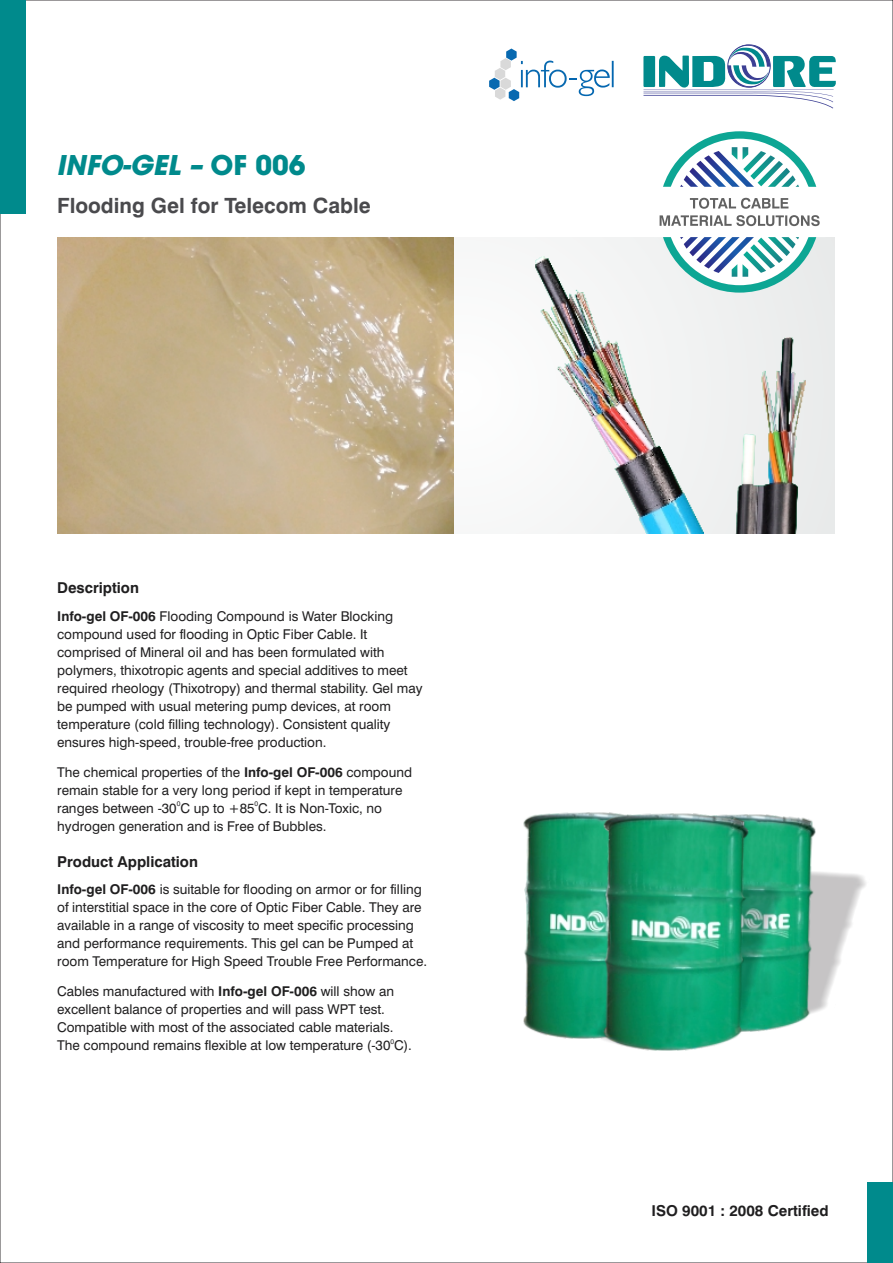
<style>
.page{position:relative;width:893px;height:1263px;background:#fff}
.page>*{position:absolute;margin:0;border:0;box-sizing:border-box;transform-origin:0 0}
.t1{font:italic 700 27px "ITC Avant Garde Std";color:#008a8c}
.t2{font:700 21px "Swiss 721 BT";color:#4a4a4d}
.t3{font:700 15px "Swiss 721 BT";color:#201f20}
.t4{font:13.5px/18px "Swiss 721 BT";color:#201f20}
.t5{font:6.75px "Swiss 721 BT";color:#201f20}
.s1{font-style:normal}
.s2{font-weight:700}
.s3{font-family:"Arial"}
</style>
<div class="page">
<div style="left:0;top:0;width:25px;height:213px;background:#008a8c"></div>
<svg style="left:643px;top:44px;width:193px;height:64px"></svg>
<div style="left:867px;top:1183px;width:26px;height:80px;background:#008a8c"></div>
<div style="left:57px;top:237px;width:777px;height:297px;background:linear-gradient(to bottom,#f4f4f3,#f3f4f3)"></div>
<img style="left:535px;top:257px;width:169px;height:277px">
<img style="left:735px;top:338px;width:71px;height:196px">
<svg style="left:659px;top:131px;width:161px;height:162px"></svg>
<svg style="left:489px;top:49px;width:125px;height:52px"></svg>
<img style="left:748px;top:815px;width:67px;height:56px">
<img style="left:523px;top:812px;width:90px;height:226px">
<svg style="left:591px;top:871px;width:275px;height:169px"></svg>
<img style="left:604px;top:813px;width:144px;height:238px">
<img style="left:57px;top:237px;width:396px;height:297px">
<h1 class="t1" style="left:56px;top:155px;width:251px">INFO-GEL – <span class="s1">OF 006</span></h1>
<h2 class="t2" style="left:57px;top:197px;width:315px">Flooding Gel for Telecom Cable</h2>
<p class="t3" style="left:57px;top:582px;width:83px">Description</p>
<p class="t4" style="left:57px;top:608px;width:367px"><span class="s2">Info-gel OF-006</span> Flooding Compound is Water Blocking compound used for flooding in Optic Fiber Cable. It comprised of Mineral oil and has been formulated with polymers, thixotropic agents and special additives to meet required rheology (Thixotropy) and thermal stability. Gel may be pumped with usual metering pump devices, at room temperature (cold <span class="s3">fi</span>lling technology). Consistent quality ensures high-speed, trouble-free production.</p>
<p class="t4" style="left:57px;top:764px;width:357px">The chemical properties of the <span class="s2">Info-gel OF-006</span> compound remain stable for a very long period if kept in temperature</p>
<p class="t5" style="left:177px;top:801px;width:5px">0</p>
<p class="t5" style="left:255px;top:801px;width:5px">0</p>
<p class="t4" style="left:57px;top:800px;width:326px">ranges between -30 C up to +85 C. It is Non-Toxic, no hydrogen generation and is Free of Bubbles.</p>
<p class="t3" style="left:57px;top:855px;width:142px">Product Application</p>
<p class="t4" style="left:57px;top:882px;width:371px"><span class="s2">Info-gel OF-006</span> is suitable for flooding on armor or for filling of interstitial space in the core of Optic Fiber Cable. They are available in a range of viscosity to meet specific processing and performance requirements. This gel can be Pumped at room Temperature for High Speed Trouble Free Performance.</p>
<p class="t4" style="left:57px;top:984px;width:338px">Cables manufactured with <span class="s2">Info-gel OF-006</span> will show an excellent balance of properties and will pass WPT test.<br>Compatible with most of the associated cable materials.</p>
<p class="t5" style="left:390px;top:1038px;width:5px">0</p>
<p class="t4" style="left:57px;top:1038px;width:356px">The compound remains flexible at low temperature (-30 C).</p>
<p class="t3" style="left:652px;top:1205px;width:179px">ISO 9001 : 2008 Certified</p>
</div>
